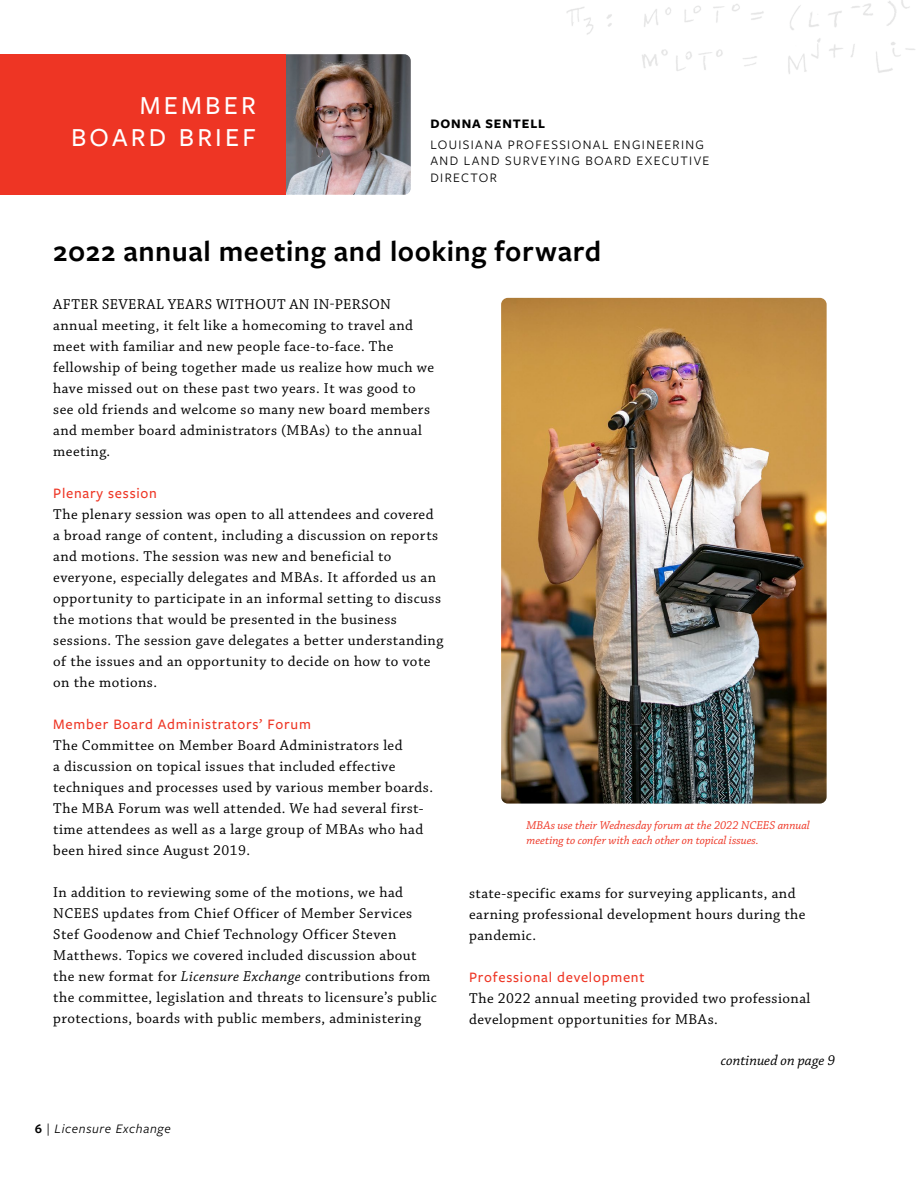
<style>
.page{position:relative;width:918px;height:1188px;background:#fff}
.page>*{position:absolute;margin:0;border:0;box-sizing:border-box;transform-origin:0 0}
.t1{font:600 30px "Freight Sans Pro";letter-spacing:.02em;color:#000}
.t2{font:500 27px/32.4px "Freight Sans Pro";letter-spacing:.12em;color:#fff;text-align:right}
.t3{font:15px/21px "Chaparral Pro";letter-spacing:.03em;color:#000}
.t4{font:500 15px "Freight Sans Pro";letter-spacing:.05em;color:#ee3524}
.t5{font:italic 15px "Chaparral Pro";color:#000}
.t6{font:13.5px/16.5px "Freight Sans Pro";letter-spacing:.1em;color:#000}
.t7{font:italic 13.5px "Freight Sans Pro";letter-spacing:.05em;color:#000}
.t8{font:700 13.5px "Freight Sans Pro";letter-spacing:.065em;color:#000}
.t9{font:italic 12px/15px "Chaparral Pro";color:#ee3524}
.s1{font-style:italic}
.s2{font-weight:600;font-style:normal}
.s3{font-style:normal}
</style>
<div class="page">
<img style="left:566px;top:0;width:349px;height:74px">
<img style="left:501px;top:298px;width:326px;height:506px">
<img style="left:286px;top:54px;width:125px;height:141px">
<div style="left:0;top:54px;width:286px;height:141px;background:#ee3524"></div>
<h2 class="t2" style="left:71px;top:88px;width:186px">MEMBER<br>BOARD BRIEF</h2>
<p class="t8" style="left:430px;top:114px;width:116px">DONNA SENTELL</p>
<p class="t6" style="left:430px;top:136px;width:281px">LOUISIANA PROFESSIONAL ENGINEERING<br>AND LAND SURVEYING BOARD EXECUTIVE<br>DIRECTOR</p>
<h1 class="t1" style="left:53px;top:230px;width:549px">2022 annual meeting and looking forward</h1>
<p class="t3" style="left:53px;top:294px;width:382px">AFTER SEVERAL YEARS WITHOUT AN IN-PERSON annual meeting, it felt like a homecoming to travel and meet with familiar and new people face-to-face. The fellowship of being together made us realize how much we have missed out on these past two years. It was good to see old friends and welcome so many new board members and member board administrators (MBAs) to the annual meeting.</p>
<p class="t4" style="left:53px;top:483px;width:105px">Plenary session</p>
<p class="t3" style="left:53px;top:504px;width:392px">The plenary session was open to all attendees and covered a broad range of content, including a discussion on reports and motions. The session was new and beneficial to everyone, especially delegates and MBAs. It afforded us an opportunity to participate in an informal setting to discuss the motions that would be presented in the business sessions. The session gave delegates a better understanding of the issues and an opportunity to decide on how to vote on the motions.</p>
<p class="t4" style="left:53px;top:714px;width:259px">Member Board Administrators’ Forum</p>
<p class="t3" style="left:53px;top:735px;width:381px">The Committee on Member Board Administrators led<br>a discussion on topical issues that included effective techniques and processes used by various member boards.<br>The MBA Forum was well attended. We had several first&shy;time attendees as well as a large group of MBAs who had been hired since August 2019.</p>
<p class="t3" style="left:53px;top:882px;width:385px">In addition to reviewing some of the motions, we had NCEES updates from Chief Officer of Member Services Stef Goodenow and Chief Technology Officer Steven Matthews. Topics we covered included discussion about the new format for <span class="s1">Licensure Exchange</span> contributions from the committee, legislation and threats to licensure’s public protections, boards with public members, administering</p>
<p class="t7" style="left:35px;top:1120px;width:138px"><span class="s2">6</span> <span class="s3">|</span> Licensure Exchange</p>
<p class="t9" style="left:527px;top:818px;width:285px">MBAs use their Wednesday forum at the 2022 NCEES annual meeting to confer with each other on topical issues.</p>
<p class="t3" style="left:469px;top:883px;width:338px">state-specific exams for surveying applicants, and earning professional development hours during the pandemic.</p>
<p class="t4" style="left:469px;top:967px;width:177px">Professional development</p>
<p class="t3" style="left:469px;top:988px;width:343px">The 2022 annual meeting provided two professional development opportunities for MBAs.</p>
<p class="t5" style="left:721px;top:1052px;width:116px">continued on page 9</p>
</div>
